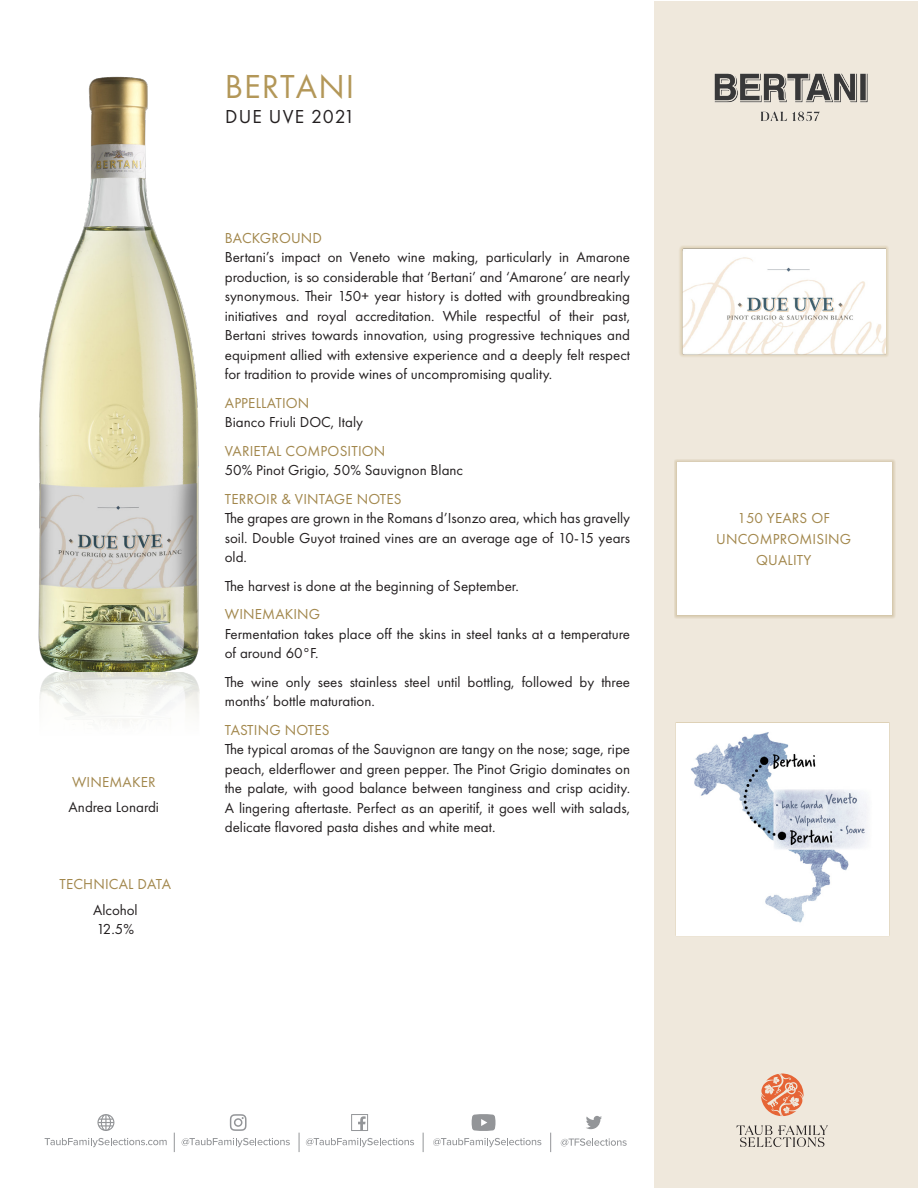
<style>
.page{position:relative;width:918px;height:1188px;background:#fff}
.page>*{position:absolute;margin:0;border:0;box-sizing:border-box;transform-origin:0 0}
._2_Producer_Name{font:34.5px "Futura PT";letter-spacing:.03em;color:#b39758}
._3_Wine_Name___Vint{font:19.5px "Futura PT";letter-spacing:.06em;color:#231f20}
._5_Body_Text{font:15px/19.5px "Futura PT";color:#231f20;text-align:justify}
._4_Para_Header{font:15px "Futura PT";letter-spacing:.01em;color:#a2874c}
.Box_blurb_Text{font:15px/21px "Futura PT";letter-spacing:.01em;color:#a2874c;text-align:center}
.Winemkr___Tech_body{font:15px/19.5px "Futura PT";color:#231f20}
.Winemkr___Tech_head{font:15px "Futura PT";letter-spacing:.01em;color:#a2874c}
</style>
<div class="page">
<div style="left:654px;top:1px;width:263px;height:1186px;background:#efe8dc"></div>
<div style="left:679px;top:245px;width:210px;height:113px;background:#e4dac5"></div>
<img style="left:680px;top:246px;width:206px;height:111px">
<div style="left:674px;top:459px;width:221px;height:160px;background:#a2874c;opacity:.65"></div>
<div style="left:677px;top:462px;width:215px;height:153px;background:#fff"></div>
<img style="left:38px;top:76px;width:161px;height:596px">
<img style="left:39px;top:673px;width:161px;height:49px">
<div style="left:675px;top:722px;width:215px;height:215px;background:#fff"></div>
<img style="left:691px;top:732px;width:176px;height:191px">
<svg style="left:561px;top:1138px;width:66px;height:8px"></svg>
<svg style="left:45px;top:1138px;width:122px;height:9px"></svg>
<svg style="left:182px;top:1138px;width:108px;height:9px"></svg>
<svg style="left:306px;top:1138px;width:108px;height:9px"></svg>
<svg style="left:433px;top:1138px;width:108px;height:9px"></svg>
<svg style="left:550px;top:1133px;width:1px;height:19px"></svg>
<svg style="left:299px;top:1133px;width:1px;height:19px"></svg>
<svg style="left:174px;top:1133px;width:1px;height:19px"></svg>
<svg style="left:351px;top:1114px;width:17px;height:17px"></svg>
<svg style="left:230px;top:1114px;width:17px;height:17px"></svg>
<svg style="left:423px;top:1133px;width:1px;height:19px"></svg>
<svg style="left:586px;top:1116px;width:16px;height:13px"></svg>
<svg style="left:97px;top:1114px;width:17px;height:17px"></svg>
<svg style="left:472px;top:1114px;width:23px;height:17px"></svg>
<svg style="left:736px;top:1125px;width:92px;height:22px"></svg>
<svg style="left:761px;top:1074px;width:43px;height:42px"></svg>
<img style="left:714px;top:73px;width:154px;height:48px">
<p class="Winemkr___Tech_head" style="left:72px;top:773px;width:85px">WINEMAKER</p>
<p class="Winemkr___Tech_body" style="left:69px;top:798px;width:92px">Andrea Lonardi</p>
<p class="Winemkr___Tech_head" style="left:60px;top:875px;width:113px">TECHNICAL DATA</p>
<p class="Winemkr___Tech_body" style="left:93px;top:900px;width:46px">Alcohol<br>12.5%</p>
<p class="_2_Producer_Name" style="left:225px;top:66px;width:131px">BERTANI</p>
<p class="_3_Wine_Name___Vint" style="left:225px;top:105px;width:131px">DUE UVE 2021</p>
<p class="_4_Para_Header" style="left:225px;top:229px;width:99px">BACKGROUND</p>
<p class="_5_Body_Text" style="left:225px;top:247px;width:407px">Bertani’s impact on Veneto wine making, particularly in Amarone production, is so considerable that ‘Bertani’ and ‘Amarone’ are nearly synonymous. Their 150+ year history is dotted with groundbreaking initiatives and royal accreditation. While respectful of their past, Bertani strives towards innovation, using progressive techniques and equipment allied with extensive experience and a deeply felt respect for tradition to provide wines of uncompromising quality.</p>
<p class="_4_Para_Header" style="left:225px;top:394px;width:86px">APPELLATION</p>
<p class="_5_Body_Text" style="left:225px;top:412px;width:140px">Bianco Friuli DOC, Italy</p>
<p class="_4_Para_Header" style="left:225px;top:442px;width:162px">VARIETAL COMPOSITION</p>
<p class="_5_Body_Text" style="left:225px;top:460px;width:240px">50% Pinot Grigio, 50% Sauvignon Blanc</p>
<p class="_4_Para_Header" style="left:225px;top:490px;width:178px">TERROIR &amp; VINTAGE NOTES</p>
<p class="_5_Body_Text" style="left:225px;top:508px;width:407px">The grapes are grown in the Romans d’Isonzo area, which has gravelly soil. Double Guyot trained vines are an average age of 10-15 years old.</p>
<p class="_5_Body_Text" style="left:225px;top:576px;width:296px">The harvest is done at the beginning of September.</p>
<p class="_4_Para_Header" style="left:225px;top:605px;width:97px">WINEMAKING</p>
<p class="_5_Body_Text" style="left:225px;top:624px;width:407px">Fermentation takes place off the skins in steel tanks at a temperature of around 60°F.</p>
<p class="_5_Body_Text" style="left:225px;top:672px;width:407px">The wine only sees stainless steel until bottling, followed by three months’ bottle maturation.</p>
<p class="_4_Para_Header" style="left:225px;top:721px;width:106px">TASTING NOTES</p>
<p class="_5_Body_Text" style="left:225px;top:739px;width:407px">The typical aromas of the Sauvignon are tangy on the nose; sage, ripe peach, elderflower and green pepper. The Pinot Grigio dominates on the palate, with good balance between tanginess and crisp acidity.<br>A lingering aftertaste. Perfect as an aperitif, it goes well with salads, delicate flavored pasta dishes and white meat.</p>
<p class="Box_blurb_Text" style="left:716px;top:508px;width:136px">150 YEARS OF<br>UNCOMPROMISING<br>QUALITY</p>
</div>
